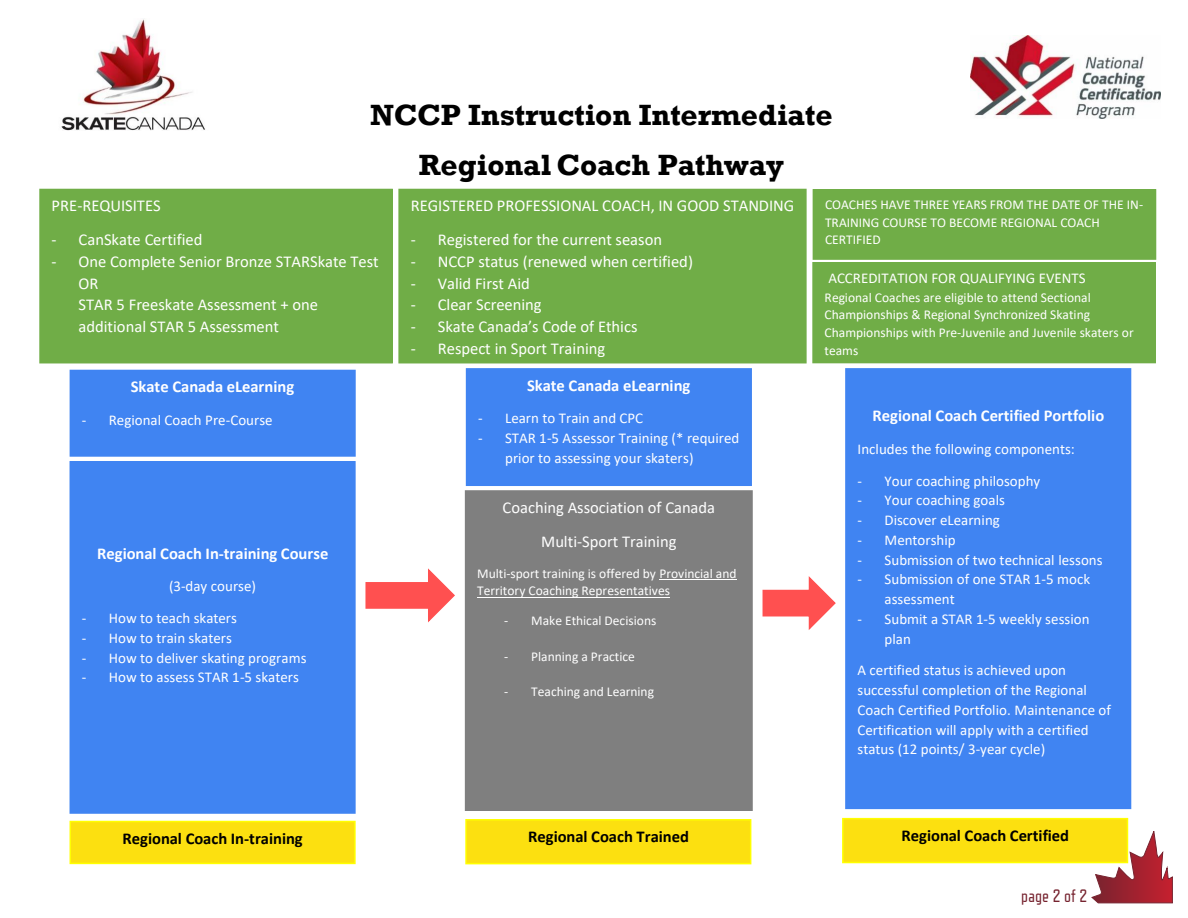
<style>
.page{position:relative;width:1188px;height:918px;background:#fff}
.page>*{position:absolute;margin:0;border:0;box-sizing:border-box;transform-origin:0 0}
.t1{font:700 30px/50.1px "Rockwell";color:#000;text-align:center}
.t2{font:18px "Refrigerator Deluxe";color:#76232f}
.t3{font:16.5px/21.8px "Calibri";color:#fff}
.t4{font:700 16.5px "Calibri";color:#fff}
.t5{font:700 16.5px "Calibri";color:#000}
.t6{font:15px/19.8px "Calibri";color:#fff}
.t7{font:13.5px/17.7px "Calibri";color:#fff}
</style>
<div class="page">
<img style="left:61px;top:19px;width:144px;height:111px">
<div style="left:40px;top:189px;width:352px;height:174px;background:#70ad47"></div>
<div style="left:39px;top:189px;width:354px;height:174px;border:2px solid #70ad47"></div>
<div style="left:70px;top:370px;width:285px;height:86px;background:#4084f2"></div>
<div style="left:70px;top:370px;width:286px;height:87px;border:2px solid #4084f2"></div>
<div style="left:70px;top:462px;width:285px;height:351px;background:#4084f2"></div>
<div style="left:70px;top:461px;width:286px;height:353px;border:2px solid #4084f2"></div>
<div style="left:846px;top:369px;width:285px;height:439px;background:#4084f2"></div>
<div style="left:845px;top:368px;width:286px;height:441px;border:2px solid #4084f2"></div>
<div style="left:843px;top:819px;width:284px;height:44px;background:#fce010"></div>
<div style="left:842px;top:818px;width:286px;height:45px;border:2px solid #ff0"></div>
<div style="left:70px;top:821px;width:285px;height:42px;background:#fce010"></div>
<div style="left:70px;top:821px;width:286px;height:43px;border:2px solid #ff0"></div>
<div style="left:466px;top:820px;width:285px;height:44px;background:#fce010"></div>
<div style="left:465px;top:819px;width:286px;height:45px;border:2px solid #ff0"></div>
<div style="left:467px;top:369px;width:284px;height:116px;background:#4084f2"></div>
<div style="left:466px;top:368px;width:286px;height:118px;border:2px solid #4084f2"></div>
<div style="left:399px;top:189px;width:407px;height:174px;background:#70ad47"></div>
<div style="left:398px;top:189px;width:409px;height:174px;border:2px solid #70ad47"></div>
<div style="left:813px;top:190px;width:343px;height:69px;background:#70ad47"></div>
<div style="left:813px;top:189px;width:343px;height:71px;border:2px solid #70ad47"></div>
<div style="left:813px;top:263px;width:342px;height:100px;background:#70ad47"></div>
<div style="left:812px;top:262px;width:344px;height:101px;border:2px solid #70ad47"></div>
<svg style="left:365px;top:568px;width:90px;height:55px"></svg>
<img style="left:970px;top:36px;width:190px;height:83px">
<svg style="left:762px;top:576px;width:74px;height:54px"></svg>
<div style="left:466px;top:491px;width:286px;height:319px;background:#7f7f7f"></div>
<div style="left:465px;top:490px;width:288px;height:321px;border:2px solid #7f7f7f"></div>
<hr style="left:659px;top:579px;width:77px;height:1px;background:#fff">
<hr style="left:477px;top:597px;width:193px;height:1px;background:#fff">
<svg style="left:1092px;top:831px;width:81px;height:72px"></svg>
<p class="t1" style="left:370px;top:90px;width:464px">NCCP Instruction Intermediate<br>Regional Coach Pathway</p>
<p class="t3" style="left:52px;top:194px;width:111px">PRE-REQUISITES</p>
<p class="t3" style="left:52px;top:228px;width:152px">- CanSkate Certified</p>
<p class="t3" style="left:79px;top:250px;width:302px;text-indent:-27px">- One Complete Senior Bronze STARSkate Test<br>OR<br>STAR 5 Freeskate Assessment + one additional STAR 5 Assessment</p>
<p class="t4" style="left:131px;top:375px;width:165px">Skate Canada eLearning</p>
<p class="t6" style="left:82px;top:409px;width:192px">- Regional Coach Pre-Course</p>
<p class="t4" style="left:97px;top:542px;width:233px">Regional Coach In-training Course</p>
<p class="t6" style="left:169px;top:576px;width:89px">(3-day course)</p>
<p class="t6" style="left:82px;top:608px;width:157px">- How to teach skaters</p>
<p class="t6" style="left:82px;top:628px;width:152px">- How to train skaters</p>
<p class="t6" style="left:82px;top:648px;width:226px">- How to deliver skating programs</p>
<p class="t6" style="left:82px;top:667px;width:219px">- How to assess STAR 1-5 skaters</p>
<p class="t3" style="left:411px;top:194px;width:385px">REGISTERED PROFESSIONAL COACH, IN GOOD STANDING</p>
<p class="t3" style="left:411px;top:228px;width:253px">- Registered for the current season</p>
<p class="t3" style="left:411px;top:250px;width:284px">- NCCP status (renewed when certified)</p>
<p class="t3" style="left:411px;top:272px;width:121px">- Valid First Aid</p>
<p class="t3" style="left:411px;top:294px;width:132px">- Clear Screening</p>
<p class="t3" style="left:411px;top:315px;width:228px">- Skate Canada’s Code of Ethics</p>
<p class="t3" style="left:411px;top:337px;width:196px">- Respect in Sport Training</p>
<p class="t4" style="left:527px;top:374px;width:165px">Skate Canada eLearning</p>
<p class="t6" style="left:478px;top:408px;width:167px">- Learn to Train and CPC</p>
<p class="t6" style="left:505px;top:428px;width:236px;text-indent:-27px">- STAR 1-5 Assessor Training (* required prior to assessing your skaters)</p>
<p class="t3" style="left:503px;top:490px;width:214px;line-height:33.9px;text-align:center">Coaching Association of Canada<br>Multi-Sport Training</p>
<p class="t7" style="left:477px;top:564px;width:261px">Multi-sport training is offered by Provincial and<br>Territory Coaching Representatives</p>
<p class="t7" style="left:504px;top:612px;width:154px">- Make Ethical Decisions</p>
<p class="t7" style="left:504px;top:647px;width:132px">- Planning a Practice</p>
<p class="t7" style="left:504px;top:683px;width:151px">- Teaching and Learning</p>
<p class="t7" style="left:825px;top:195px;width:320px">COACHES HAVE THREE YEARS FROM THE DATE OF THE IN-<br>TRAINING COURSE TO BECOME REGIONAL COACH<br>CERTIFIED</p>
<p class="t6" style="left:828px;top:268px;width:259px">ACCREDITATION FOR QUALIFYING EVENTS</p>
<p class="t7" style="left:825px;top:288px;width:311px">Regional Coaches are eligible to attend Sectional Championships &amp; Regional Synchronized Skating Championships with Pre-Juvenile and Juvenile skaters or teams</p>
<p class="t4" style="left:873px;top:404px;width:233px">Regional Coach Certified Portfolio</p>
<p class="t6" style="left:858px;top:438px;width:219px">Includes the following components:</p>
<p class="t6" style="left:858px;top:470px;width:184px">- Your coaching philosophy</p>
<p class="t6" style="left:858px;top:490px;width:149px">- Your coaching goals</p>
<p class="t6" style="left:858px;top:510px;width:144px">- Discover eLearning</p>
<p class="t6" style="left:858px;top:530px;width:100px">- Mentorship</p>
<p class="t6" style="left:858px;top:549px;width:247px">- Submission of two technical lessons</p>
<p class="t6" style="left:885px;top:569px;width:207px;text-indent:-27px">- Submission of one STAR 1-5 mock assessment</p>
<p class="t6" style="left:885px;top:609px;width:206px;text-indent:-27px">- Submit a STAR 1-5 weekly session plan</p>
<p class="t6" style="left:858px;top:660px;width:255px">A certified status is achieved upon successful completion of the Regional Coach Certified Portfolio. Maintenance of Certification will apply with a certified status (12 points/ 3-year cycle)</p>
<p class="t5" style="left:123px;top:826px;width:182px">Regional Coach In-training</p>
<p class="t5" style="left:528px;top:825px;width:162px">Regional Coach Trained</p>
<p class="t5" style="left:902px;top:823px;width:169px">Regional Coach Certified</p>
<p class="t2" style="left:1021px;top:885px;width:68px">page 2 of 2</p>
</div>
